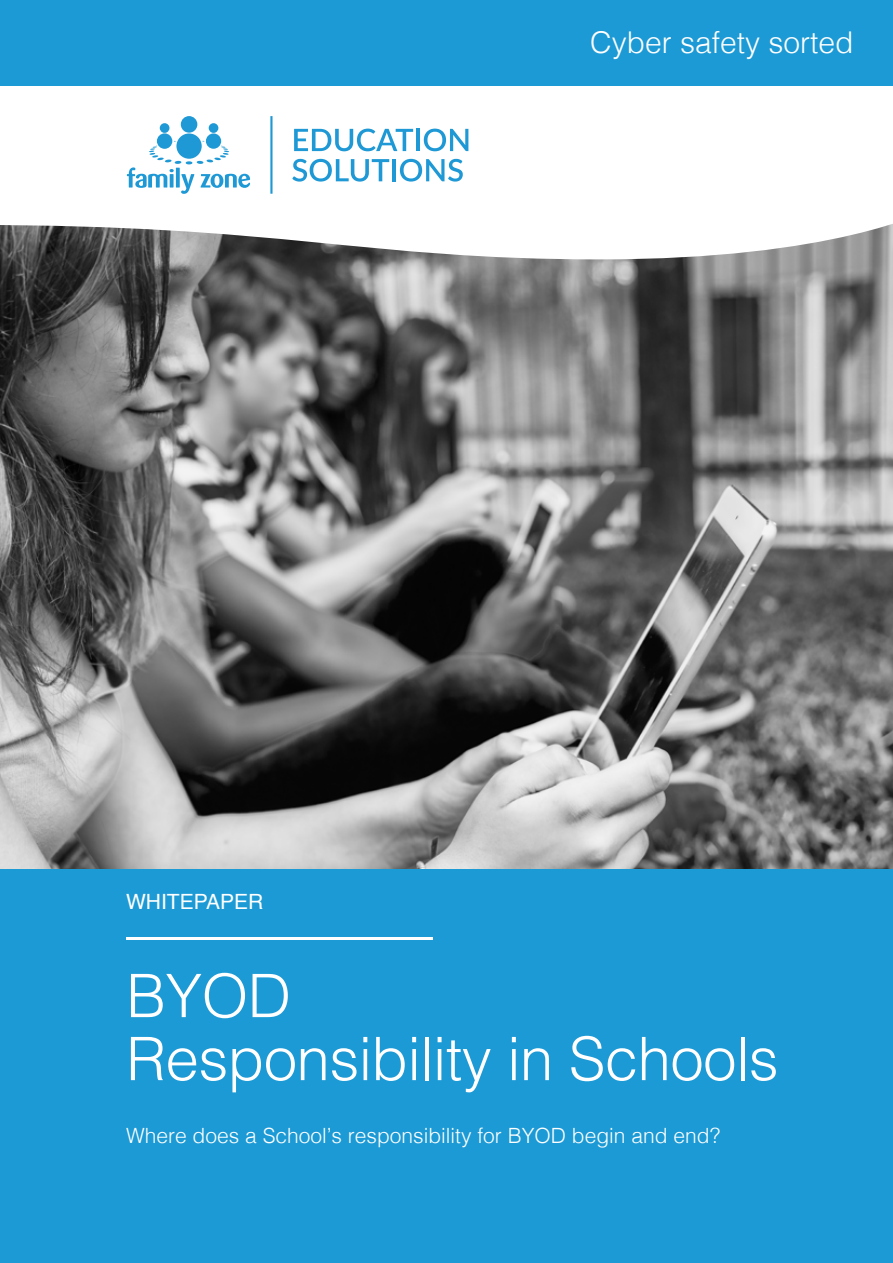
<style>
.page{position:relative;width:893px;height:1263px;background:#fff}
.page>*{position:absolute;margin:0;border:0;box-sizing:border-box;transform-origin:0 0}
.t1{font:300 60px/63px "Helvetica";letter-spacing:-.01em;color:#fff}
.t2{font:300 30px "Helvetica";color:#fff}
.t3{font:300 21px "Helvetica";color:#fff}
.t4{font:21px "Helvetica";color:#fff}
</style>
<div class="page">
<div style="left:0;top:225px;width:893px;height:1038px;background:#1c9ad6"></div>
<img style="left:0;top:259px;width:893px;height:609px">
<div style="left:0;top:0;width:893px;height:85px;background:#1c9ad6"></div>
<svg style="left:0;top:138px;width:893px;height:121px"></svg>
<div style="left:206px;top:133px;width:15px;height:16px;background:#1e99d5;border-radius:50%"></div>
<div style="left:157px;top:133px;width:15px;height:16px;background:#1e99d5;border-radius:50%"></div>
<svg style="left:176px;top:133px;width:26px;height:26px"></svg>
<svg style="left:209px;top:123px;width:9px;height:10px"></svg>
<svg style="left:160px;top:123px;width:9px;height:10px"></svg>
<svg style="left:181px;top:116px;width:16px;height:17px"></svg>
<svg style="left:127px;top:141px;width:123px;height:53px"></svg>
<svg style="left:294px;top:129px;width:119px;height:22px"></svg>
<hr style="left:416px;top:129px;width:4px;height:22px;background:#1e99d5">
<svg style="left:424px;top:129px;width:44px;height:22px"></svg>
<svg style="left:292px;top:159px;width:97px;height:23px"></svg>
<hr style="left:392px;top:159px;width:4px;height:22px;background:#1e99d5">
<svg style="left:400px;top:159px;width:63px;height:23px"></svg>
<hr style="left:270px;top:116px;width:2px;height:78px;background:#1e99d5">
<hr style="left:126px;top:937px;width:306px;height:2px;background:#fff">
<h2 class="t2" style="left:590px;top:17px;width:265px">Cyber safety sorted</h2>
<p class="t4" style="left:126px;top:885px;width:139px">WHITEPAPER</p>
<h1 class="t1" style="left:126px;top:960px;width:654px">BYOD<br>Responsibility in Schools</h1>
<p class="t3" style="left:126px;top:1118px;width:596px">Where does a School’s responsibility for BYOD begin and end?</p>
</div>
